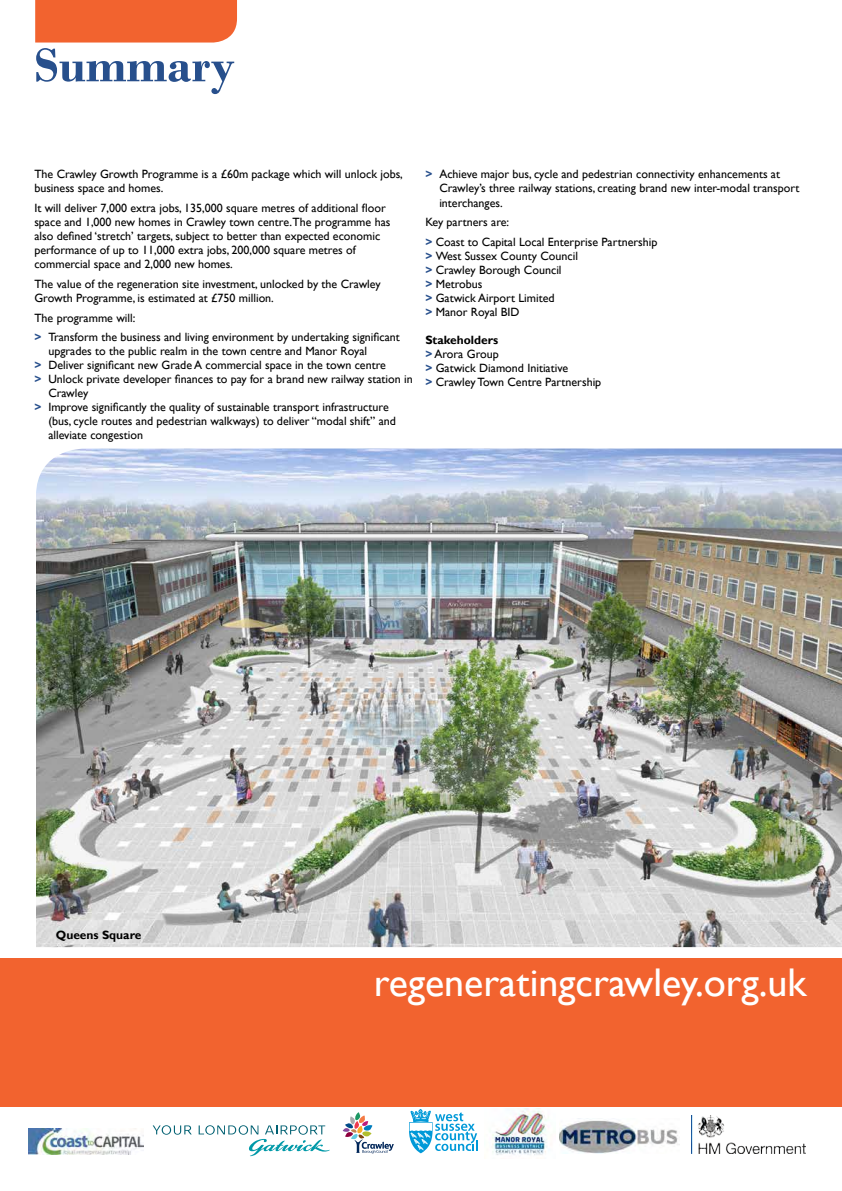
<style>
.page{position:relative;width:842px;height:1191px;background:#fff}
.page>*{position:absolute;margin:0;border:0;box-sizing:border-box;transform-origin:0 0}
.t1{font:700 50px "Bodoni";color:#274f8c}
.t2{font:40px "Gill Sans";color:#fff}
.t3{font:12px/14px "Gill Sans";color:#000}
.t4{font:700 12px "Gill Sans";color:#000}
.s1{font-weight:700;color:#274f8c}
.s2{font-weight:700}
</style>
<div class="page">
<div style="left:35px;top:0;width:202px;height:43px;background:#f2632f"></div>
<img style="left:36px;top:448px;width:806px;height:499px">
<div style="left:0;top:958px;width:842px;height:148px;background:#f2632f"></div>
<img style="left:559px;top:1118px;width:120px;height:35px">
<svg style="left:153px;top:1125px;width:39px;height:9px"></svg>
<svg style="left:199px;top:1125px;width:131px;height:31px"></svg>
<img style="left:492px;top:1108px;width:57px;height:47px">
<svg style="left:343px;top:1112px;width:51px;height:41px"></svg>
<svg style="left:409px;top:1109px;width:69px;height:45px"></svg>
<img style="left:28px;top:1128px;width:115px;height:26px">
<img style="left:691px;top:1115px;width:115px;height:38px">
<h1 class="t1" style="left:34px;top:35px;width:202px">Summary</h1>
<p class="t3" style="left:34px;top:168px;width:370px">The Crawley Growth Programme is a £60m package which will unlock jobs, business space and homes.</p>
<p class="t3" style="left:34px;top:201px;width:358px">It will deliver 7,000 extra jobs, 135,000 square metres of additional floor space and 1,000 new homes in Crawley town centre.The programme has also defined ‘stretch’ targets, subject to better than expected economic performance of up to 11,000 extra jobs, 200,000 square metres of commercial space and 2,000 new homes.</p>
<p class="t3" style="left:34px;top:277px;width:348px">The value of the regeneration site investment, unlocked by the Crawley<br>Growth Programme, is estimated at £750 million.</p>
<p class="t3" style="left:34px;top:308px;width:367px;line-height:19.7px">The programme will:<br><span class="s1">&gt;</span> Transform the business and living environment by undertaking significant</p>
<p class="t3" style="left:48px;top:344px;width:320px">upgrades to the public realm in the town centre and Manor Royal</p>
<p class="t3" style="left:34px;top:358px;width:353px"><span class="s1">&gt;</span> Deliver significant new Grade A commercial space in the town centre</p>
<p class="t3" style="left:34px;top:372px;width:380px"><span class="s1">&gt;</span> Unlock private developer finances to pay for a brand new railway station in</p>
<p class="t3" style="left:48px;top:386px;width:42px">Crawley</p>
<p class="t3" style="left:34px;top:400px;width:356px"><span class="s1">&gt;</span> Improve significantly the quality of sustainable transport infrastructure</p>
<p class="t3" style="left:48px;top:414px;width:349px">(bus, cycle routes and pedestrian walkways) to deliver “modal shift” and</p>
<p class="t3" style="left:48px;top:428px;width:96px">alleviate congestion</p>
<p class="t3" style="left:439px;top:168px;width:362px;text-indent:-14px"><span class="s1">&gt;</span> Achieve major bus, cycle and pedestrian connectivity enhancements at<br>Crawley’s three railway stations, creating brand new inter-modal transport interchanges.</p>
<p class="t3" style="left:425px;top:212px;width:234px;line-height:19.7px">Key partners are:<br><span class="s1">&gt;</span> Coast to Capital Local Enterprise Partnership</p>
<p class="t3" style="left:425px;top:249px;width:154px"><span class="s1">&gt;</span> West Sussex County Council <span class="s1">&gt;</span> Crawley Borough Council<br><span class="s1">&gt;</span> Metrobus<br><span class="s1">&gt;</span> Gatwick Airport Limited<br><span class="s1">&gt;</span> Manor Royal BID</p>
<p class="t3" style="left:425px;top:333px;width:177px"><span class="s2">Stakeholders<br></span><span class="s1">&gt;</span> Arora Group<br><span class="s1">&gt;</span> Gatwick Diamond Initiative<br><span class="s1">&gt;</span> Crawley Town Centre Partnership</p>
<p class="t4" style="left:56px;top:927px;width:87px">Queens Square</p>
<h2 class="t2" style="left:374px;top:959px;width:434px">regeneratingcrawley.org.uk</h2>
</div>
